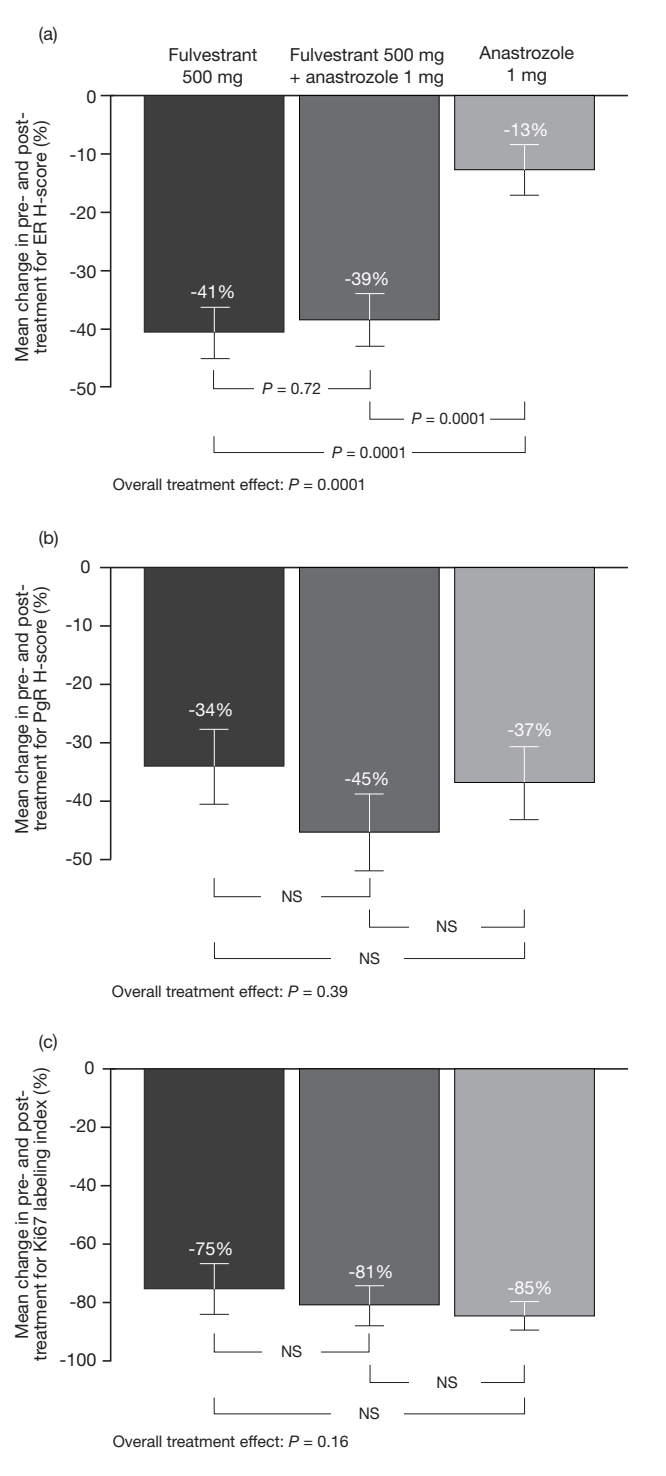
<style>
.page{position:relative;width:666px;height:1476px;background:#fff}
.page>*{position:absolute;margin:0;border:0;box-sizing:border-box;transform-origin:0 0}
.t1{font:18px/22px "Helvetica Neue";color:#231f20;text-align:center}
.t2{font:18px "Helvetica Neue";color:#fff}
.t3{font:16px "Helvetica Neue";color:#231f20}
.t4{font:16px "Helvetica Neue";color:#231f20;scale:.96 1}
.s1{font-style:italic}
</style>
<div class="page">
<hr style="left:111px;top:95px;width:517px;height:1px;background:#231f20">
<hr style="left:110px;top:96px;width:1px;height:292px;background:#231f20">
<svg style="left:100px;top:386px;width:10px;height:2px"></svg>
<svg style="left:101px;top:328px;width:9px;height:2px"></svg>
<svg style="left:101px;top:270px;width:9px;height:2px"></svg>
<svg style="left:101px;top:153px;width:9px;height:2px"></svg>
<div style="left:454px;top:95px;width:141px;height:75px;background:#a8a9ad;border:1px solid #040503"></div>
<div style="left:299px;top:95px;width:141px;height:225px;background:#6c6d70;border:1px solid #040503"></div>
<div style="left:144px;top:95px;width:140px;height:238px;background:#3e3e3f;border:1px solid #231f20"></div>
<div style="left:213px;top:370px;width:158px;height:19px;border:1px solid #231f20"></div>
<div style="left:254px;top:377px;width:74px;height:25px;background:#fff"></div>
<div style="left:213px;top:436px;width:313px;height:17px;border:1px solid #231f20"></div>
<div style="left:324px;top:440px;width:88px;height:25px;background:#fff"></div>
<hr style="left:111px;top:567px;width:517px;height:1px;background:#231f20">
<hr style="left:110px;top:568px;width:1px;height:292px;background:#231f20">
<svg style="left:100px;top:800px;width:10px;height:2px"></svg>
<svg style="left:100px;top:742px;width:10px;height:2px"></svg>
<svg style="left:100px;top:625px;width:10px;height:2px"></svg>
<div style="left:454px;top:567px;width:141px;height:216px;background:#a8a9ad;border:1px solid #040503"></div>
<div style="left:299px;top:567px;width:141px;height:266px;background:#6c6d70;border:1px solid #040503"></div>
<div style="left:144px;top:567px;width:140px;height:200px;background:#3e3e3f;border:1px solid #231f20"></div>
<div style="left:214px;top:878px;width:156px;height:19px;border:1px solid #231f20"></div>
<div style="left:262px;top:885px;width:59px;height:25px;background:#fff"></div>
<div style="left:214px;top:942px;width:311px;height:17px;border:1px solid #231f20"></div>
<div style="left:331px;top:946px;width:73px;height:25px;background:#fff"></div>
<hr style="left:111px;top:1068px;width:517px;height:2px;background:#231f20">
<hr style="left:110px;top:1069px;width:1px;height:292px;background:#231f20">
<svg style="left:103px;top:1360px;width:8px;height:2px"></svg>
<svg style="left:103px;top:1243px;width:7px;height:2px"></svg>
<svg style="left:101px;top:1185px;width:9px;height:2px"></svg>
<svg style="left:101px;top:1126px;width:9px;height:2px"></svg>
<svg style="left:103px;top:1068px;width:13px;height:2px"></svg>
<div style="left:454px;top:1068px;width:141px;height:248px;background:#a8a9ad;border:1px solid #040503"></div>
<div style="left:299px;top:1068px;width:141px;height:237px;background:#6c6d70;border:1px solid #040503"></div>
<div style="left:144px;top:1068px;width:140px;height:221px;background:#3e3e3f;border:1px solid #231f20"></div>
<div style="left:370px;top:1364px;width:155px;height:19px;border:1px solid #231f20"></div>
<div style="left:409px;top:1370px;width:72px;height:25px;background:#fff"></div>
<hr style="left:199px;top:729px;width:30px;height:1px;background:#fff">
<hr style="left:199px;top:804px;width:30px;height:1px;background:#231f20">
<hr style="left:355px;top:293px;width:30px;height:1px;background:#fff">
<hr style="left:355px;top:346px;width:30px;height:1px;background:#231f20">
<svg style="left:355px;top:793px;width:29px;height:1px"></svg>
<svg style="left:355px;top:870px;width:29px;height:1px"></svg>
<svg style="left:510px;top:746px;width:29px;height:1px"></svg>
<svg style="left:510px;top:819px;width:29px;height:1px"></svg>
<hr style="left:214px;top:766px;width:1px;height:38px;background:#231f20">
<hr style="left:369px;top:832px;width:1px;height:39px;background:#231f20">
<hr style="left:524px;top:783px;width:1px;height:37px;background:#231f20">
<svg style="left:201px;top:307px;width:29px;height:52px"></svg>
<svg style="left:369px;top:294px;width:1px;height:52px"></svg>
<svg style="left:510px;top:144px;width:29px;height:52px"></svg>
<hr style="left:214px;top:730px;width:1px;height:36px;background:#fff">
<hr style="left:369px;top:794px;width:1px;height:38px;background:#fff">
<hr style="left:524px;top:747px;width:1px;height:35px;background:#fff">
<svg style="left:200px;top:1263px;width:29px;height:52px"></svg>
<svg style="left:355px;top:1285px;width:29px;height:41px"></svg>
<svg style="left:510px;top:1301px;width:29px;height:30px"></svg>
<p class="t1" style="left:12px;top:362px;width:251px;line-height:18.4px;rotate:-90deg">Mean change in pre- and post&shy;treatment for ER H-score (%)</p>
<p class="t1" style="left:87px;top:85px;width:12px">0</p>
<p class="t1" style="left:70px;top:143px;width:29px">-10</p>
<p class="t1" style="left:70px;top:202px;width:29px">-20</p>
<p class="t1" style="left:70px;top:260px;width:29px">-30</p>
<p class="t1" style="left:70px;top:319px;width:29px">-40</p>
<p class="t1" style="left:168px;top:43px;width:91px">Fulvestrant<br>500 mg</p>
<p class="t1" style="left:290px;top:43px;width:156px;text-align:left">Fulvestrant 500 mg + anastrozole 1 mg</p>
<p class="t1" style="left:479px;top:42px;width:96px">Anastrozole<br>1 mg</p>
<p class="t2" style="left:190px;top:281px;width:47px">-41%</p>
<p class="t2" style="left:345px;top:268px;width:47px">-39%</p>
<p class="t2" style="left:503px;top:119px;width:47px">-13%</p>
<p class="t1" style="left:70px;top:377px;width:29px">-50</p>
<p class="t3" style="left:263px;top:378px;width:60px"><span class="s1">P</span> = 0.72</p>
<p class="t3" style="left:412px;top:409px;width:76px"><span class="s1">P</span> = 0.0001</p>
<p class="t4" style="left:332px;top:442px;width:79px"><span class="s1">P</span> = 0.0001</p>
<p class="t3" style="left:113px;top:475px;width:255px">Overall treatment effect: <span class="s1">P</span> = 0.0001</p>
<p class="t1" style="left:12px;top:834px;width:251px;line-height:18.4px;text-align:left;rotate:-90deg">Mean change in pre- and post&shy;treatment for PgR H-score (%)</p>
<p class="t1" style="left:81px;top:555px;width:12px">0</p>
<p class="t1" style="left:66px;top:613px;width:29px">-10</p>
<p class="t1" style="left:66px;top:672px;width:29px">-20</p>
<p class="t1" style="left:66px;top:730px;width:29px">-30</p>
<p class="t1" style="left:66px;top:789px;width:29px">-40</p>
<p class="t1" style="left:66px;top:847px;width:29px">-50</p>
<p class="t2" style="left:188px;top:698px;width:47px">-34%</p>
<p class="t3" style="left:281px;top:886px;width:23px">NS</p>
<p class="t2" style="left:345px;top:768px;width:47px">-45%</p>
<p class="t4" style="left:359px;top:948px;width:23px">NS</p>
<p class="t3" style="left:112px;top:982px;width:238px">Overall treatment effect: <span class="s1">P</span> = 0.39</p>
<p class="t1" style="left:12px;top:1361px;width:295px;line-height:18.4px;rotate:-90deg">Mean change in pre- and post&shy;treatment for Ki67 labeling index (%)</p>
<p class="t1" style="left:85px;top:1056px;width:12px">0</p>
<p class="t1" style="left:70px;top:1115px;width:29px">-20</p>
<p class="t1" style="left:70px;top:1173px;width:29px">-40</p>
<p class="t1" style="left:70px;top:1232px;width:29px">-60</p>
<p class="t1" style="left:70px;top:1290px;width:29px">-80</p>
<p class="t1" style="left:60px;top:1348px;width:39px">-100</p>
<p class="t2" style="left:188px;top:1238px;width:47px">-75%</p>
<p class="t3" style="left:281px;top:1342px;width:23px">NS</p>
<p class="t2" style="left:349px;top:1261px;width:47px">-81%</p>
<p class="t4" style="left:359px;top:1404px;width:23px">NS</p>
<p class="t3" style="left:113px;top:1432px;width:238px">Overall treatment effect: <span class="s1">P</span> = 0.16</p>
<p class="t3" style="left:436px;top:917px;width:23px">NS</p>
<p class="t4" style="left:437px;top:1372px;width:23px">NS</p>
<p class="t2" style="left:507px;top:719px;width:47px">-37%</p>
<p class="t2" style="left:507px;top:1277px;width:47px">-85%</p>
</div>
